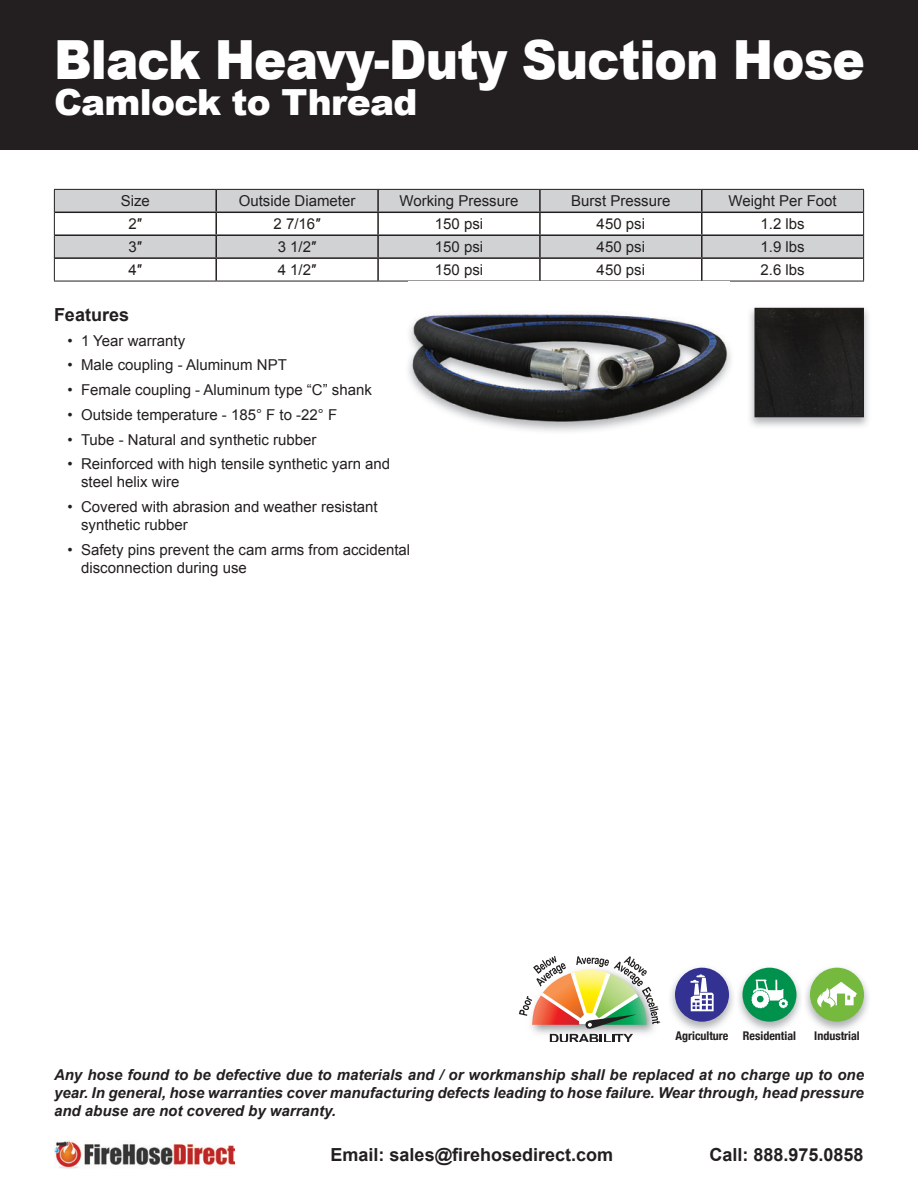
<style>
.page{position:relative;width:918px;height:1188px;background:#fff}
.page>*{position:absolute;margin:0;border:0;box-sizing:border-box;transform-origin:0 0}
.t1{font:900 54px "Arial";letter-spacing:-.02em;color:#fff;scale:.9 1}
.t2{font:900 36px "Arial";letter-spacing:-.02em;color:#fff}
.t3{font:700 18px "Arial";color:#231f20}
.t4{font:15px/18px "Arial";color:#231f20}
.t5{font:italic 700 15px/18px "Arial";color:#231f20;text-align:justify}
.t6{font:700 condensed 12px "Helvetica Neue";color:#231f20}
</style>
<div class="page">
<img style="left:54px;top:1140px;width:180px;height:29px">
<div style="left:0;top:0;width:918px;height:150px;background:#231f20"></div>
<svg style="left:55px;top:190px;width:808px;height:67px;fill:#d1d2d4"></svg>
<hr style="left:54px;top:189px;width:162px;height:1px;background:#231f20">
<hr style="left:216px;top:189px;width:162px;height:1px;background:#231f20">
<hr style="left:378px;top:189px;width:162px;height:1px;background:#231f20">
<hr style="left:540px;top:189px;width:162px;height:1px;background:#231f20">
<hr style="left:702px;top:189px;width:162px;height:1px;background:#231f20">
<svg style="left:54px;top:190px;width:1px;height:91px"></svg>
<svg style="left:863px;top:190px;width:1px;height:91px"></svg>
<hr style="left:54px;top:281px;width:162px;height:1px;background:#231f20">
<hr style="left:216px;top:281px;width:162px;height:1px;background:#231f20">
<hr style="left:378px;top:281px;width:162px;height:1px;background:#231f20">
<hr style="left:540px;top:281px;width:162px;height:1px;background:#231f20">
<hr style="left:702px;top:281px;width:162px;height:1px;background:#231f20">
<hr style="left:215px;top:190px;width:2px;height:22px;background:#231f20">
<hr style="left:377px;top:190px;width:2px;height:22px;background:#231f20">
<hr style="left:539px;top:190px;width:2px;height:22px;background:#231f20">
<hr style="left:701px;top:190px;width:2px;height:22px;background:#231f20">
<hr style="left:55px;top:212px;width:161px;height:1px;background:#231f20">
<hr style="left:216px;top:212px;width:162px;height:1px;background:#231f20">
<hr style="left:215px;top:213px;width:2px;height:21px;background:#231f20">
<hr style="left:378px;top:212px;width:162px;height:1px;background:#231f20">
<hr style="left:377px;top:213px;width:2px;height:21px;background:#231f20">
<hr style="left:540px;top:212px;width:162px;height:1px;background:#231f20">
<hr style="left:539px;top:213px;width:2px;height:21px;background:#231f20">
<hr style="left:702px;top:212px;width:161px;height:1px;background:#231f20">
<hr style="left:701px;top:213px;width:2px;height:21px;background:#231f20">
<hr style="left:55px;top:234px;width:161px;height:2px;background:#231f20">
<hr style="left:216px;top:234px;width:162px;height:2px;background:#231f20">
<hr style="left:215px;top:236px;width:2px;height:21px;background:#231f20">
<hr style="left:378px;top:234px;width:162px;height:2px;background:#231f20">
<hr style="left:377px;top:236px;width:2px;height:21px;background:#231f20">
<hr style="left:540px;top:234px;width:162px;height:2px;background:#231f20">
<hr style="left:539px;top:236px;width:2px;height:21px;background:#231f20">
<hr style="left:702px;top:234px;width:161px;height:2px;background:#231f20">
<hr style="left:701px;top:236px;width:2px;height:21px;background:#231f20">
<hr style="left:55px;top:257px;width:161px;height:2px;background:#231f20">
<hr style="left:216px;top:257px;width:162px;height:2px;background:#231f20">
<hr style="left:215px;top:259px;width:2px;height:22px;background:#231f20">
<hr style="left:378px;top:257px;width:162px;height:2px;background:#231f20">
<hr style="left:377px;top:259px;width:2px;height:22px;background:#231f20">
<hr style="left:540px;top:257px;width:162px;height:2px;background:#231f20">
<hr style="left:539px;top:259px;width:2px;height:22px;background:#231f20">
<hr style="left:702px;top:257px;width:161px;height:2px;background:#231f20">
<hr style="left:701px;top:259px;width:2px;height:22px;background:#231f20">
<img style="left:670px;top:967px;width:199px;height:64px">
<div style="left:675px;top:968px;width:54px;height:54px;background:#333191;border-radius:27px"></div>
<svg style="left:690px;top:974px;width:24px;height:37px"></svg>
<div style="left:810px;top:968px;width:54px;height:54px;background:#75b93f;border-radius:27px"></div>
<svg style="left:811px;top:982px;width:46px;height:26px"></svg>
<img style="left:803px;top:967px;width:1px;height:64px">
<svg style="left:742px;top:968px;width:54px;height:54px"></svg>
<svg style="left:751px;top:980px;width:37px;height:28px"></svg>
<svg style="left:519px;top:956px;width:141px;height:86px"></svg>
<img style="left:409px;top:312px;width:320px;height:120px">
<img style="left:750px;top:307px;width:118px;height:120px">
<div style="left:757px;top:311px;width:104px;height:103px;background:#201f1f"></div>
<div style="left:754px;top:308px;width:110px;height:109px;border:2px solid #231f20"></div>
<h1 class="t1" style="left:54px;top:20px;width:902px">Black Heavy-Duty Suction Hose</h1>
<h2 class="t2" style="left:54px;top:76px;width:365px">Camlock to Thread</h2>
<p class="t4" style="left:121px;top:192px;width:31px">Size</p>
<p class="t4" style="left:239px;top:192px;width:118px">Outside Diameter</p>
<p class="t4" style="left:400px;top:192px;width:120px">Working Pressure</p>
<p class="t4" style="left:571px;top:192px;width:101px">Burst Pressure</p>
<p class="t4" style="left:729px;top:192px;width:110px">Weight Per Foot</p>
<p class="t4" style="left:128px;top:215px;width:15px">2″</p>
<p class="t4" style="left:274px;top:215px;width:49px">2 7/16″</p>
<p class="t4" style="left:435px;top:215px;width:50px">150 psi</p>
<p class="t4" style="left:597px;top:215px;width:50px">450 psi</p>
<p class="t4" style="left:761px;top:215px;width:46px">1.2 lbs</p>
<p class="t4" style="left:128px;top:238px;width:15px">3″</p>
<p class="t4" style="left:278px;top:238px;width:40px">3 1/2″</p>
<p class="t4" style="left:435px;top:238px;width:50px">150 psi</p>
<p class="t4" style="left:597px;top:238px;width:50px">450 psi</p>
<p class="t4" style="left:761px;top:238px;width:46px">1.9 lbs</p>
<p class="t4" style="left:128px;top:261px;width:15px">4″</p>
<p class="t4" style="left:278px;top:261px;width:40px">4 1/2″</p>
<p class="t4" style="left:435px;top:261px;width:50px">150 psi</p>
<p class="t4" style="left:597px;top:261px;width:50px">450 psi</p>
<p class="t4" style="left:761px;top:261px;width:46px">2.6 lbs</p>
<p class="t3" style="left:54px;top:303px;width:77px">Features</p>
<p class="t4" style="left:68px;top:332px;width:119px">• 1 Year warranty</p>
<p class="t4" style="left:68px;top:356px;width:221px">• Male coupling - Aluminum NPT</p>
<p class="t4" style="left:68px;top:381px;width:306px">• Female coupling - Aluminum type “C” shank</p>
<p class="t4" style="left:68px;top:406px;width:271px">• Outside temperature - 185° F to -22° F</p>
<p class="t4" style="left:68px;top:431px;width:250px">• Tube - Natural and synthetic rubber</p>
<p class="t4" style="left:81px;top:455px;width:311px;text-indent:-14px">• Reinforced with high tensile synthetic yarn and steel helix wire</p>
<p class="t4" style="left:81px;top:498px;width:298px;text-indent:-14px">• Covered with abrasion and weather resistant synthetic rubber</p>
<p class="t4" style="left:81px;top:541px;width:331px;text-indent:-14px">• Safety pins prevent the cam arms from accidental disconnection during use</p>
<p class="t6" style="left:675px;top:1025px;width:122px">Agriculture Residential</p>
<p class="t6" style="left:814px;top:1025px;width:47px">Industrial</p>
<p class="t5" style="left:54px;top:1066px;width:812px">Any hose found to be defective due to materials and / or workmanship shall be replaced at no charge up to one year. In general, hose warranties cover manufacturing defects leading to hose failure. Wear through, head pressure and abuse are not covered by warranty.</p>
<p class="t3" style="left:331px;top:1143px;width:284px">Email: sales@firehosedirect.com</p>
<p class="t3" style="left:710px;top:1143px;width:156px">Call: 888.975.0858</p>
</div>
